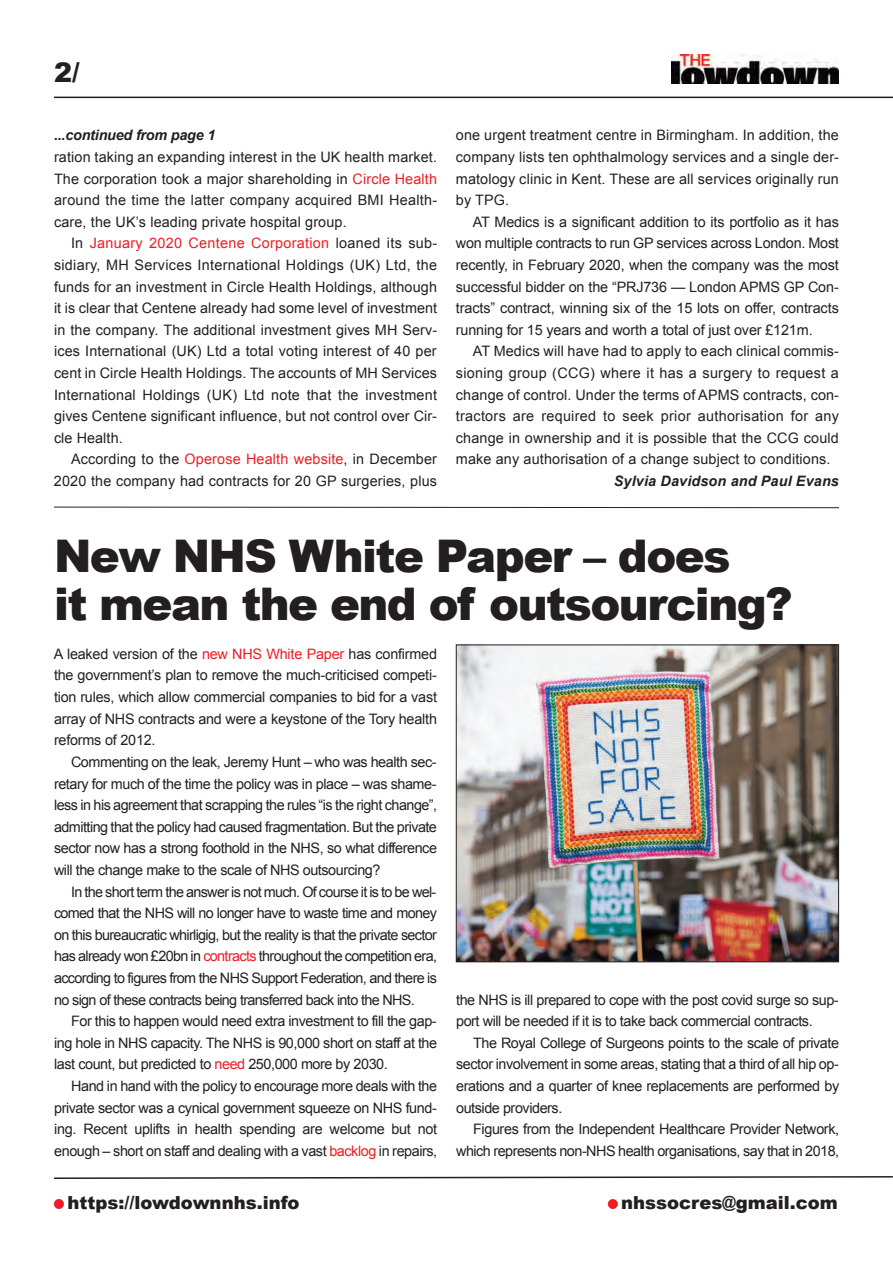
<style>
.page{position:relative;width:893px;height:1263px;background:#fff}
.page>*{position:absolute;margin:0;border:0;box-sizing:border-box;transform-origin:0 0}
.t1{font:900 45px/48px "Arial";letter-spacing:-.035em;color:#231f20}
.t2{font:900 27px "Arial";color:#231f20}
.t3{font:900 18px "Arial";color:#231f20}
.t4{font:14.4px/21.6px "Arial";letter-spacing:-.025em;color:#231f20;text-align:justify}
.t5{font:14.4px/21.6px "Arial";letter-spacing:.01em;color:#231f20;text-align:right}
.t6{font:italic 700 14.4px "Arial";letter-spacing:.01em;color:#231f20}
.t7{font:italic 700 14.4px "Arial";letter-spacing:-.015em;color:#231f20}
.s1{color:#ee1d23}
</style>
<div class="page">
<div style="left:54px;top:1199px;width:10px;height:10px;background:#ee1d23;border-radius:50%"></div>
<div style="left:608px;top:1199px;width:10px;height:10px;background:#ee1d23;border-radius:50%"></div>
<hr style="left:54px;top:97px;width:839px;height:1px;background:#231f20">
<img style="left:671px;top:54px;width:168px;height:29px">
<svg style="left:54px;top:506px;width:785px;height:2px"></svg>
<svg style="left:54px;top:1176px;width:839px;height:3px"></svg>
<img style="left:458px;top:646px;width:379px;height:314px">
<div style="left:456px;top:644px;width:383px;height:318px;border:1px solid #231f20"></div>
<h2 class="t2" style="left:54px;top:53px;width:27px">2/</h2>
<p class="t7" style="left:54px;top:127px;width:163px">...continued from page 1</p>
<p class="t4" style="left:54px;top:146px;width:385px">ration taking an expanding interest in the UK health market.<br>The corporation took a major shareholding in <span class="s1">Circle Health </span>around the time the latter company acquired BMI Health&shy;care, the UK’s leading private hospital group.</p>
<p class="t4" style="left:54px;top:233px;width:385px;text-indent:17px">In <span class="s1">January 2020 Centene Corporation</span> loaned its sub&shy;sidiary, MH Services International Holdings (UK) Ltd, the funds for an investment in Circle Health Holdings, although it is clear that Centene already had some level of investment in the company. The additional investment gives MH Serv&shy;ices International (UK) Ltd a total voting interest of 40 per cent in Circle Health Holdings. The accounts of MH Services International Holdings (UK) Ltd note that the investment gives Centene significant influence, but not control over Cir&shy;cle Health.</p>
<p class="t5" style="left:54px;top:449px;width:385px">According to the <span class="s1">Operose Health website</span>, in December<br>2020 the company had contracts for 20 GP surgeries, plus</p>
<p class="t4" style="left:456px;top:125px;width:385px">one urgent treatment centre in Birmingham. In addition, the company lists ten ophthalmology services and a single der&shy;matology clinic in Kent. These are all services originally run by TPG.</p>
<p class="t4" style="left:456px;top:211px;width:385px;text-indent:17px">AT Medics is a significant addition to its portfolio as it has won multiple contracts to run GP services across London. Most recently, in February 2020, when the company was the most successful bidder on the “PRJ736 — London APMS GP Con&shy;tracts” contract, winning six of the 15 lots on offer, contracts running for 15 years and worth a total of just over £121m.</p>
<p class="t4" style="left:456px;top:341px;width:385px;text-indent:17px">AT Medics will have had to apply to each clinical commis&shy;sioning group (CCG) where it has a surgery to request a change of control. Under the terms of APMS contracts, con&shy;tractors are required to seek prior authorisation for any change in ownership and it is possible that the CCG could make any authorisation of a change subject to conditions.</p>
<p class="t6" style="left:614px;top:473px;width:227px">Sylvia Davidson and Paul Evans</p>
<h1 class="t1" style="left:54px;top:530px;width:740px">New NHS White Paper – does<br>it mean the end of outsourcing?</h1>
<p class="t4" style="left:54px;top:643px;width:385px">A leaked version of the <span class="s1">new NHS White Paper</span> has confirmed the government’s plan to remove the much-criticised competi&shy;tion rules, which allow commercial companies to bid for a vast array of NHS contracts and were a keystone of the Tory health reforms of 2012.</p>
<p class="t4" style="left:54px;top:751px;width:385px;text-indent:17px">Commenting on the leak, Jeremy Hunt – who was health sec&shy;retary for much of the time the policy was in place – was shame&shy;less in his agreement that scrapping the rules “is the right change”, admitting that the policy had caused fragmentation. But the private sector now has a strong foothold in the NHS, so what difference will the change make to the scale of NHS outsourcing?</p>
<p class="t4" style="left:54px;top:881px;width:385px;text-indent:17px">In the short term the answer is not much. Of course it is to be wel&shy;comed that the NHS will no longer have to waste time and money on this bureaucratic whirligig, but the reality is that the private sector has already won £20bn in <span class="s1">contracts</span> throughout the competition era, according to figures from the NHS Support Federation, and there is no sign of these contracts being transferred back into the NHS.</p>
<p class="t4" style="left:54px;top:1010px;width:385px;text-indent:17px">For this to happen would need extra investment to fill the gap&shy;ing hole in NHS capacity. The NHS is 90,000 short on staff at the last count, but predicted to <span class="s1">need</span> 250,000 more by 2030.</p>
<p class="t4" style="left:54px;top:1075px;width:385px;text-indent:17px">Hand in hand with the policy to encourage more deals with the private sector was a cynical government squeeze on NHS fund&shy;ing. Recent uplifts in health spending are welcome but not enough – short on staff and dealing with a vast <span class="s1">backlog</span> in repairs,</p>
<p class="t4" style="left:456px;top:989px;width:384px">the NHS is ill prepared to cope with the post covid surge so sup&shy;port will be needed if it is to take back commercial contracts.</p>
<p class="t4" style="left:456px;top:1032px;width:385px;text-indent:17px">The Royal College of Surgeons points to the scale of private sector involvement in some areas, stating that a third of all hip op&shy;erations and a quarter of knee replacements are performed by outside providers.</p>
<p class="t4" style="left:456px;top:1118px;width:385px;text-align:right">Figures from the Independent Healthcare Provider Network, which represents non-NHS health organisations, say that in 2018,</p>
<p class="t3" style="left:67px;top:1189px;width:233px">https://lowdownnhs.info</p>
<p class="t3" style="left:621px;top:1189px;width:218px">nhssocres@gmail.com</p>
</div>
